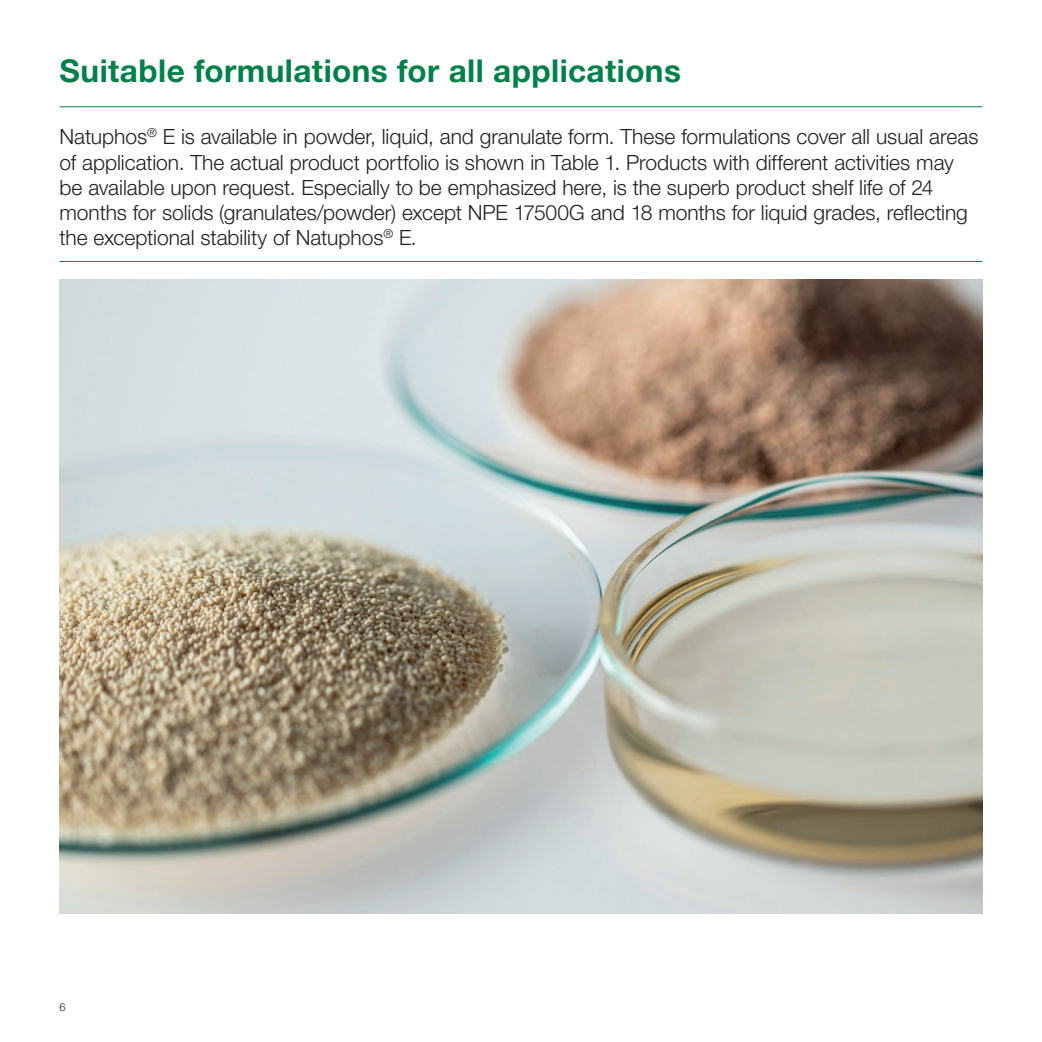
<style>
.page{position:relative;width:1042px;height:1042px;background:#fff}
.page>*{position:absolute;margin:0;border:0;box-sizing:border-box;transform-origin:0 0}
.Copy_9_Regular_grau{font:700 31.5px "Helvetica Neue LT Pro";letter-spacing:.01em;color:#008247}
.Copy_9_Regular_grau-2{font:300 21px/25.2px "Helvetica Neue LT Pro";color:#231f20}
.t1{font:300 10.85px "Helvetica Neue LT Pro";color:#231f20}
</style>
<div class="page">
<hr style="left:60px;top:106px;width:922px;height:1px;background:#008247">
<hr style="left:60px;top:261px;width:922px;height:1px;background:#008247">
<img style="left:60px;top:279px;width:922px;height:634px">
<p class="Copy_9_Regular_grau" style="left:60px;top:51px;width:623px">Suitable formulations for all applications</p>
<p class="Copy_9_Regular_grau-2" style="left:60px;top:124px;width:920px">Natuphos<sup>®</sup> E is available in powder, liquid, and granulate form. These formulations cover all usual areas of application. The actual product portfolio is shown in Table 1. Products with different activities may be available upon request. Especially to be emphasized here, is the superb product shelf life of 24 months for solids (granulates/powder) except NPE 17500G and 18 months for liquid grades, reflecting the exceptional stability of Natuphos<sup>®</sup> E.</p>
<p class="t1" style="left:60px;top:1000px;width:8px">6</p>
</div>
